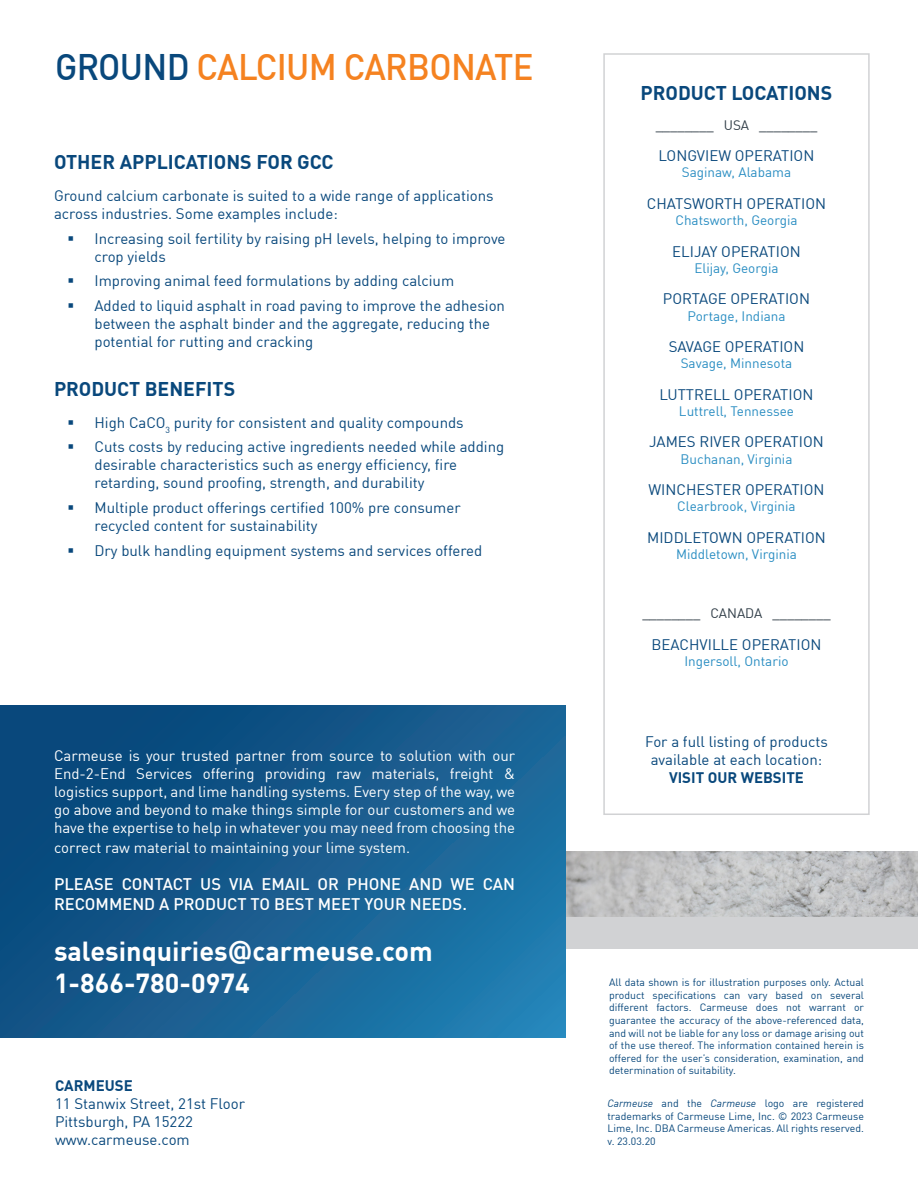
<style>
.page{position:relative;width:918px;height:1188px;background:#fff}
.page>*{position:absolute;margin:0;border:0;box-sizing:border-box;transform-origin:0 0}
.t1{font:500 36.15px "DIN Offc";letter-spacing:-.02em;color:#f58220;scale:.95 1}
.t2{font:700 27px "DIN Offc";color:#fff}
.t3{font:700 19.5px "DIN Offc";color:#09487c}
.t4{font:500 16.5px/19.8px "DIN Offc";color:#fff}
.t5{font:15px/18px "DIN Offc";color:#09487c}
.t6{font:15px/18px "DIN Offc";color:#fff;text-align:justify}
.t7{font:700 15px "DIN Offc";color:#09487c}
.t8{font:13.5px "DIN Offc";color:#298dc2}
.t9{font:13.5px "DIN Offc";color:#303d47}
.t10{font:10.5px/12.6px "DIN Offc";color:#09487c;text-align:justify}
.s1{color:#09487c}
.s2{font-family:"Tahoma"}
.s3{font-style:italic}
</style>
<div class="page">
<div style="left:554px;top:917px;width:364px;height:32px;background:#d1d2d4"></div>
<img style="left:566px;top:851px;width:352px;height:66px">
<svg style="left:0;top:705px;width:566px;height:332px;background:#155d8f"></svg>
<div style="left:603px;top:53px;width:267px;height:762px;border:2px solid #d1d2d4"></div>
<p class="t1" style="left:55px;top:43px;width:505px"><span class="s1">GROUND</span> CALCIUM CARBONATE</p>
<p class="t3" style="left:54px;top:150px;width:281px">OTHER APPLICATIONS FOR GCC</p>
<p class="t5" style="left:54px;top:186px;width:441px">Ground calcium carbonate is suited to a wide range of applications across industries. Some examples include:</p>
<p class="t5" style="left:94px;top:229px;width:413px">Increasing soil fertility by raising pH levels, helping to improve crop yields</p>
<p class="t5" style="left:94px;top:272px;width:361px">Improving animal feed formulations by adding calcium</p>
<p class="t5" style="left:94px;top:296px;width:412px">Added to liquid asphalt in road paving to improve the adhesion between the asphalt binder and the aggregate, reducing the potential for rutting and cracking</p>
<p class="t3" style="left:54px;top:376px;width:183px">PRODUCT BENEFITS</p>
<p class="t5" style="left:94px;top:413px;width:371px">High CaCO<sub>3</sub> purity for consistent and quality compounds</p>
<p class="t5" style="left:94px;top:438px;width:411px">Cuts costs by reducing active ingredients needed while adding desirable characteristics such as energy efficiency, fire retarding, sound proofing, strength, and durability</p>
<p class="t5" style="left:94px;top:498px;width:368px">Multiple product offerings certified 100% pre consumer recycled content for sustainability</p>
<p class="t5" style="left:94px;top:541px;width:389px">Dry bulk handling equipment systems and services offered</p>
<p class="t6" style="left:54px;top:746px;width:463px">Carmeuse is your trusted partner from source to solution with our End-2-End Services offering providing raw materials, freight &amp; logistics support, and lime handling systems. Every step of the way, we go above and beyond to make things simple for our customers and we have the expertise to help in whatever you may need from choosing the</p>
<p class="t6" style="left:54px;top:838px;width:358px">correct raw material to maintaining your lime system.</p>
<p class="t4" style="left:54px;top:874px;width:463px">PLEASE CONTACT US VIA EMAIL OR PHONE AND WE CAN<br>RECOMMEND A PRODUCT TO BEST MEET YOUR NEEDS.</p>
<p class="t2" style="left:54px;top:933px;width:380px">salesinquiries<span class="s2">@</span>carmeuse.com</p>
<p class="t2" style="left:54px;top:966px;width:197px">1-866-780-0974</p>
<p class="t7" style="left:55px;top:1075px;width:79px">CARMEUSE</p>
<p class="t5" style="left:55px;top:1094px;width:192px">11 Stanwix Street, 21st Floor</p>
<p class="t5" style="left:55px;top:1112px;width:140px">Pittsburgh, PA 15222</p>
<p class="t5" style="left:55px;top:1130px;width:136px">www.carmeuse.com</p>
<p class="t3" style="left:641px;top:80px;width:193px">PRODUCT LOCATIONS</p>
<p class="t9" style="left:656px;top:116px;width:163px">________ USA ________</p>
<p class="t5" style="left:659px;top:147px;width:157px">LONGVIEW OPERATION</p>
<p class="t8" style="left:682px;top:164px;width:111px">Saginaw, Alabama</p>
<p class="t5" style="left:647px;top:194px;width:181px">CHATSWORTH OPERATION</p>
<p class="t8" style="left:675px;top:212px;width:124px">Chatsworth, Georgia</p>
<p class="t5" style="left:672px;top:242px;width:130px">ELIJAY OPERATION</p>
<p class="t8" style="left:694px;top:260px;width:86px">Elijay, Georgia</p>
<p class="t5" style="left:663px;top:290px;width:149px">PORTAGE OPERATION</p>
<p class="t8" style="left:687px;top:307px;width:100px">Portage, Indiana</p>
<p class="t5" style="left:669px;top:337px;width:137px">SAVAGE OPERATION</p>
<p class="t8" style="left:681px;top:355px;width:113px">Savage, Minnesota</p>
<p class="t5" style="left:660px;top:385px;width:155px">LUTTRELL OPERATION</p>
<p class="t8" style="left:679px;top:403px;width:117px">Luttrell, Tennessee</p>
<p class="t5" style="left:649px;top:433px;width:176px">JAMES RIVER OPERATION</p>
<p class="t8" style="left:681px;top:450px;width:113px">Buchanan, Virginia</p>
<p class="t5" style="left:648px;top:480px;width:178px">WINCHESTER OPERATION</p>
<p class="t8" style="left:677px;top:498px;width:120px">Clearbrook, Virginia</p>
<p class="t5" style="left:647px;top:528px;width:180px">MIDDLETOWN OPERATION</p>
<p class="t8" style="left:676px;top:546px;width:122px">Middletown, Virginia</p>
<p class="t9" style="left:642px;top:605px;width:190px">________ CANADA ________</p>
<p class="t5" style="left:652px;top:635px;width:171px">BEACHVILLE OPERATION</p>
<p class="t8" style="left:684px;top:653px;width:106px">Ingersoll, Ontario</p>
<p class="t5" style="left:645px;top:732px;width:184px;text-align:center">For a full listing of products available at each location:</p>
<p class="t7" style="left:669px;top:768px;width:136px">VISIT OUR WEBSITE</p>
<p class="t10" style="left:609px;top:976px;width:257px">All data shown is for illustration purposes only. Actual product specifications can vary based on several different factors. Carmeuse does not warrant or guarantee the accuracy of the above-referenced data, and will not be liable for any loss or damage arising out of the use thereof. The information contained herein is offered for the user’s consideration, examination, and determination of suitability.</p>
<p class="t10" style="left:608px;top:1097px;width:258px"><span class="s3">Carmeuse</span> and the <span class="s3">Carmeuse</span> logo are registered trademarks of Carmeuse Lime, Inc. © 2023 Carmeuse Lime, Inc. DBA Carmeuse Americas. All rights reserved. v. 23.03.20</p>
</div>
